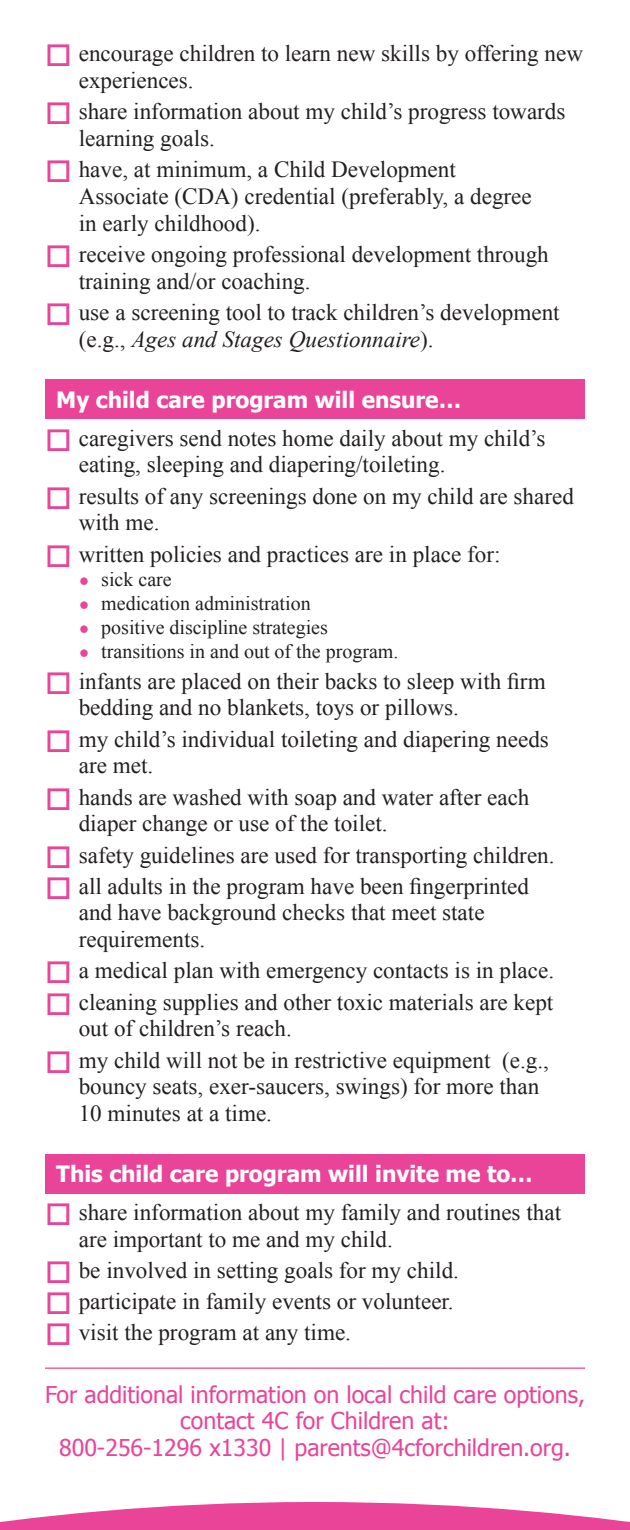
<style>
.page{position:relative;width:630px;height:1530px;background:#fff}
.page>*{position:absolute;margin:0;border:0;box-sizing:border-box;transform-origin:0 0}
.t1{font:23px/27px "Times New Roman";color:#231f20}
.Checkbox_Bullet{font:23px/26.8px "Tahoma";color:#ea4498;text-align:center}
.t2{font:700 22.5px "Tahoma";color:#fff}
.t3{font:20px "Times New Roman";color:#231f20}
.s1{font-style:italic}
.s2{font-size:30px;color:#ea4498}
</style>
<div class="page">
<svg style="left:0;top:1502px;width:630px;height:28px"></svg>
<hr style="left:45px;top:1368px;width:540px;height:1px;background:#ea4498">
<div style="left:45px;top:379px;width:540px;height:40px;background:#ea4498"></div>
<div style="left:45px;top:1154px;width:540px;height:39px;background:#ea4498"></div>
<p class="t1" style="left:79px;top:39px;width:506px">encourage children to learn new skills by offering new experiences.</p>
<p class="t1" style="left:79px;top:97px;width:488px">share information about my child’s progress towards learning goals.</p>
<p class="t1" style="left:79px;top:155px;width:455px">have, at minimum, a Child Development<br>Associate (CDA) credential (preferably, a degree in early childhood).</p>
<p class="t1" style="left:79px;top:240px;width:472px">receive ongoing professional development through training and/or coaching.</p>
<p class="t1" style="left:79px;top:298px;width:482px">use a screening tool to track children’s development (e.g., <span class="s1">Ages and Stages Questionnaire</span>).</p>
<p class="t2" style="left:56px;top:384px;width:406px">My child care program will ensure…</p>
<p class="t1" style="left:79px;top:424px;width:468px">caregivers send notes home daily about my child’s eating, sleeping and diapering/toileting.</p>
<p class="t1" style="left:79px;top:482px;width:497px">results of any screenings done on my child are shared with me.</p>
<p class="t1" style="left:79px;top:540px;width:423px">written policies and practices are in place for:</p>
<p class="t3" style="left:79px;top:565px;width:95px"><span class="s2">•</span> sick care</p>
<p class="t3" style="left:79px;top:589px;width:233px"><span class="s2">•</span> medication administration</p>
<p class="t3" style="left:79px;top:613px;width:251px"><span class="s2">•</span> positive discipline strategies</p>
<p class="t3" style="left:79px;top:637px;width:321px"><span class="s2">•</span> transitions in and out of the program.</p>
<p class="t1" style="left:79px;top:667px;width:468px">infants are placed on their backs to sleep with firm bedding and no blankets, toys or pillows.</p>
<p class="t1" style="left:79px;top:725px;width:472px">my child’s individual toileting and diapering needs are met.</p>
<p class="t1" style="left:79px;top:783px;width:452px">hands are washed with soap and water after each diaper change or use of the toilet.</p>
<p class="t1" style="left:79px;top:841px;width:477px">safety guidelines are used for transporting children.</p>
<p class="t1" style="left:79px;top:872px;width:452px">all adults in the program have been fingerprinted and have background checks that meet state requirements.</p>
<p class="t1" style="left:79px;top:957px;width:477px">a medical plan with emergency contacts is in place.</p>
<p class="t1" style="left:79px;top:988px;width:476px">cleaning supplies and other toxic materials are kept out of children’s reach.</p>
<p class="t1" style="left:79px;top:1046px;width:472px">my child will not be in restrictive equipment (e.g., bouncy seats, exer-saucers, swings) for more than<br>10 minutes at a time.</p>
<p class="t2" style="left:56px;top:1158px;width:478px">This child care program will invite me to…</p>
<p class="t1" style="left:79px;top:1199px;width:484px">share information about my family and routines that are important to me and my child.</p>
<p class="t1" style="left:79px;top:1257px;width:382px">be involved in setting goals for my child.</p>
<p class="t1" style="left:79px;top:1288px;width:377px">participate in family events or volunteer.</p>
<p class="t1" style="left:79px;top:1319px;width:274px">visit the program at any time.</p>
<p class="Checkbox_Bullet" style="left:45px;top:1380px;width:542px">For additional information on local child care options, contact 4C for Children at:<br>800-256-1296 x1330 | parents@4cforchildren.org.</p>
</div>
